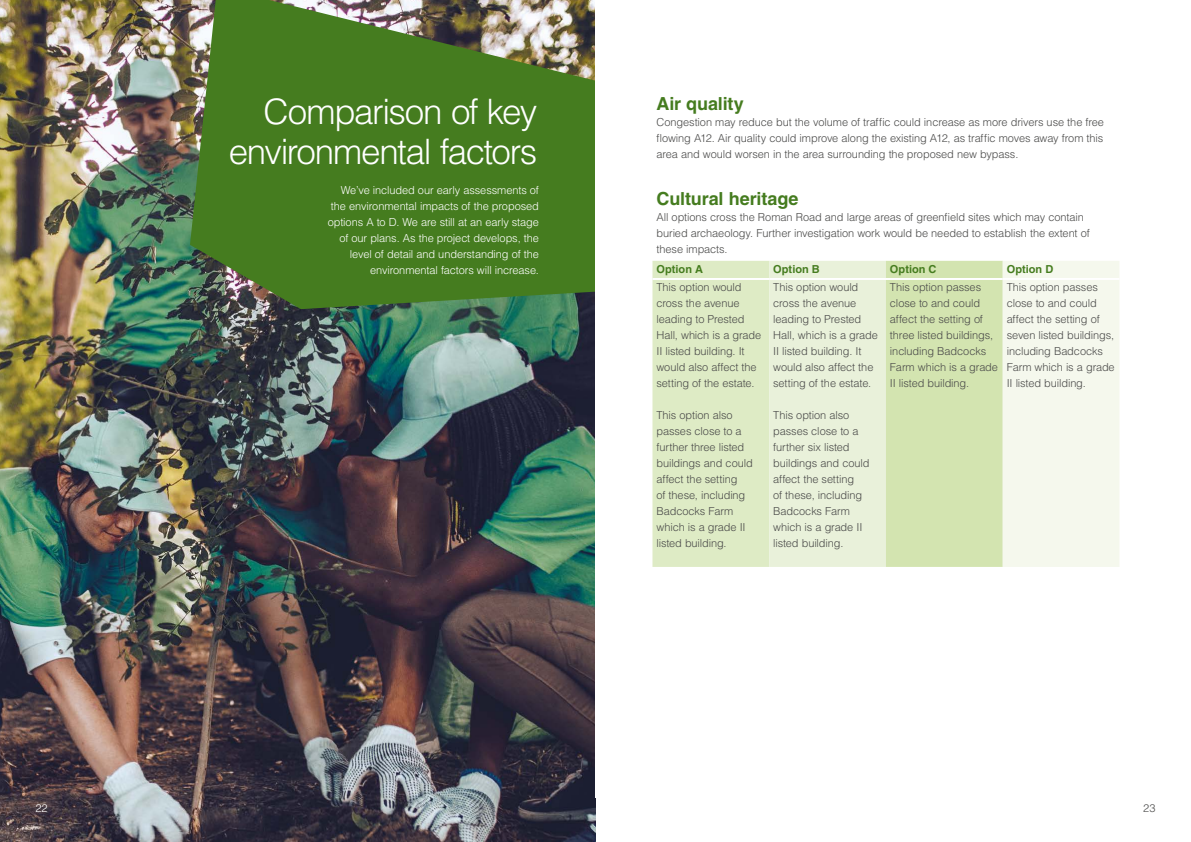
<style>
.page{position:relative;width:1191px;height:842px;background:#fff}
.page>*{position:absolute;margin:0;border:0;box-sizing:border-box;transform-origin:0 0}
.t1{font:300 35px/40px "Helvetica LT Std";letter-spacing:-.04em;color:#fff;text-align:right}
.t2{font:700 18px "Helvetica LT Std";letter-spacing:-.005em;color:#457c1f}
.t3{font:300 11px/16px "Helvetica LT Std";letter-spacing:-.01em;color:#4a4a49}
.t4{font:300 11px/16px "Helvetica LT Std";letter-spacing:-.01em;color:#fff;text-align:right}
.t5{font:700 11px "Helvetica LT Std";color:#457c1f}
</style>
<div class="page">
<img style="left:0;top:0;width:595px;height:842px">
<svg style="left:190px;top:0;width:405px;height:309px;fill:#457c1f"></svg>
<svg style="left:652px;top:261px;width:467px;height:306px"></svg>
<hr style="left:769px;top:278px;width:117px;height:2px;background:#fff">
<hr style="left:886px;top:278px;width:116px;height:2px;background:#fff">
<hr style="left:1002px;top:278px;width:117px;height:2px;background:#fff">
<hr style="left:652px;top:278px;width:117px;height:2px;background:#fff">
<h1 class="t1" style="left:229px;top:91px;width:310px">Comparison of key environmental factors</h1>
<p class="t4" style="left:328px;top:182px;width:213px">We’ve included our early assessments of the environmental impacts of the proposed options A to D. We are still at an early stage of our plans. As the project develops, the level of detail and understanding of the environmental factors will increase.</p>
<h2 class="t2" style="left:656px;top:93px;width:89px">Air quality</h2>
<p class="t3" style="left:656px;top:114px;width:449px;text-align:justify">Congestion may reduce but the volume of traffic could increase as more drivers use the free flowing A12. Air quality could improve along the existing A12, as traffic moves away from this area and would worsen in the area surrounding the proposed new bypass.</p>
<h2 class="t2" style="left:656px;top:188px;width:143px">Cultural heritage</h2>
<p class="t3" style="left:656px;top:209px;width:435px">All options cross the Roman Road and large areas of greenfield sites which may contain buried archaeology. Further investigation work would be needed to establish the extent of these impacts.</p>
<p class="t5" style="left:656px;top:262px;width:48px">Option A</p>
<p class="t5" style="left:773px;top:262px;width:48px">Option B</p>
<p class="t5" style="left:890px;top:262px;width:48px">Option C</p>
<p class="t5" style="left:1006px;top:262px;width:48px">Option D</p>
<p class="t3" style="left:656px;top:279px;width:106px">This option would cross the avenue leading to Prested<br>Hall, which is a grade<br>II listed building. It would also affect the setting of the estate.</p>
<p class="t3" style="left:656px;top:407px;width:98px">This option also passes close to a further three listed buildings and could affect the setting<br>of these, including<br>Badcocks Farm which is a grade II listed building.</p>
<p class="t3" style="left:773px;top:279px;width:106px">This option would cross the avenue leading to Prested<br>Hall, which is a grade<br>II listed building. It would also affect the setting of the estate.</p>
<p class="t3" style="left:773px;top:407px;width:98px">This option also passes close to a further six listed buildings and could affect the setting<br>of these, including<br>Badcocks Farm which is a grade II listed building.</p>
<p class="t3" style="left:890px;top:279px;width:110px">This option passes close to and could affect the setting of three listed buildings, including Badcocks<br>Farm which is a grade<br>II listed building.</p>
<p class="t3" style="left:1006px;top:279px;width:110px">This option passes close to and could affect the setting of seven listed buildings, including Badcocks<br>Farm which is a grade<br>II listed building.</p>
<p class="t4" style="left:35px;top:800px;width:14px">22</p>
<p class="t3" style="left:1143px;top:800px;width:14px">23</p>
</div>
